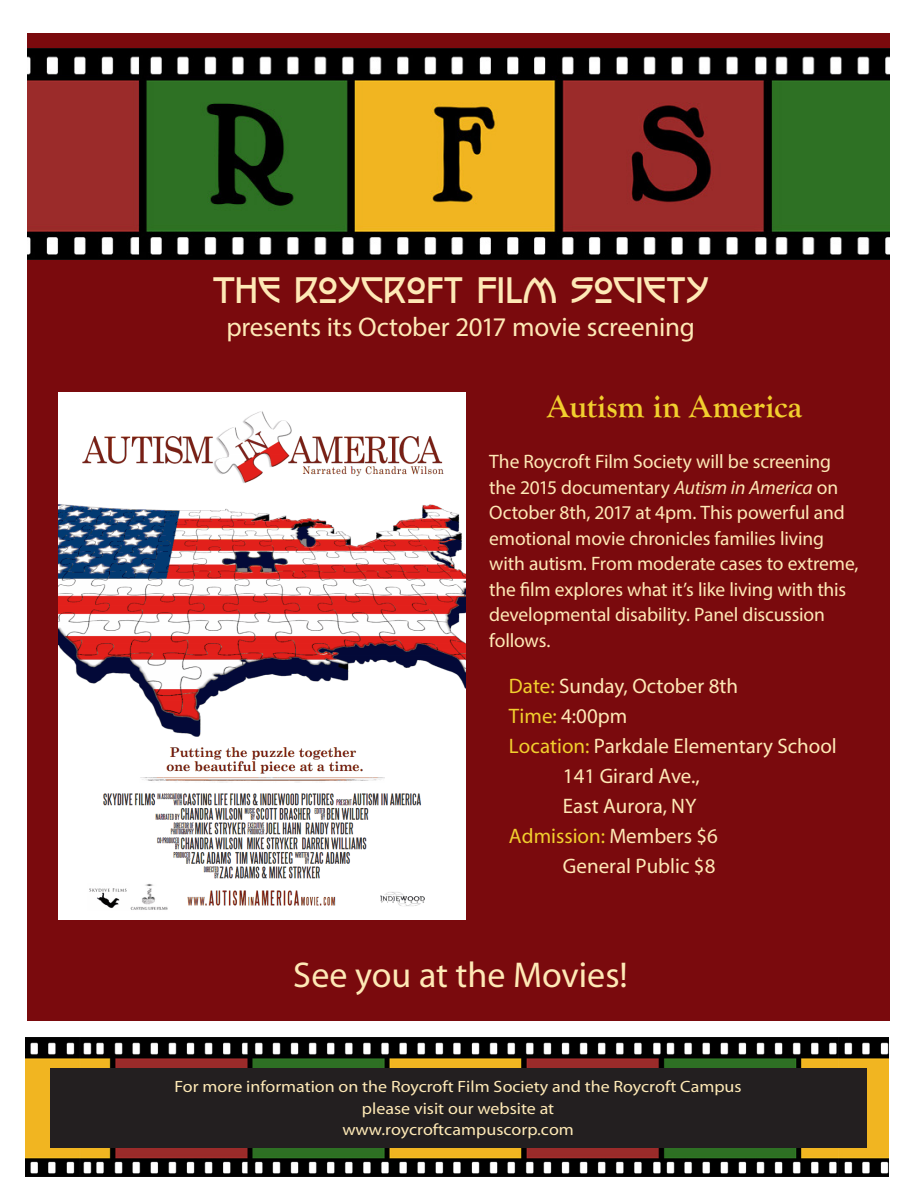
<style>
.page{position:relative;width:918px;height:1188px;background:#fff}
.page>*{position:absolute;margin:0;border:0;box-sizing:border-box;transform-origin:0 0}
.t1{font:36px "P22 Arts And Crafts";letter-spacing:-.01em;color:#fee9b6}
.t2{font:36px "Myriad MM 400 600";color:#fee9b6}
.t3{font:700 33px "Goudy Old Style T";letter-spacing:-.005em;color:#f1cf2e}
.t4{font:27px "Myriad Pro";letter-spacing:-.01em;color:#fee9b6}
.t5{font:21px "Myriad MM 400 600";color:#fee9b6}
.t6{font:21px "Myriad Pro";color:#fee9b6}
.t7{font:21px "Myriad MM 400 600";color:#f1cf2e}
.t8{font:19.5px/25.5px "Myriad Pro";letter-spacing:-.01em;color:#fee9b6}
.t9{font:16.35px "Myriad MM 400 600";color:#fee9b6;scale:1.1 1}
.s1{font-style:italic}
.s2{color:#f1cf2e}
.s3{color:#fee9b6}
</style>
<div class="page">
<div style="left:27px;top:33px;width:863px;height:988px;background:#7a0a0d"></div>
<img style="left:27px;top:49px;width:863px;height:211px">
<img style="left:26px;top:1038px;width:863px;height:139px">
<div style="left:50px;top:1068px;width:816px;height:80px;background:#231f20"></div>
<img style="left:58px;top:392px;width:408px;height:527px">
<p class="t1" style="left:212px;top:266px;width:498px">THE ROYCROFT FILM SOCIETY</p>
<p class="t4" style="left:226px;top:310px;width:470px">presents its October 2017 movie screening</p>
<p class="t3" style="left:547px;top:388px;width:256px">Autism in America</p>
<p class="t8" style="left:489px;top:449px;width:371px">The Roycroft Film Society will be screening the 2015 documentary <span class="s1">Autism in America</span> on October 8th, 2017 at 4pm. This powerful and emotional movie chronicles families living with autism. From moderate cases to extreme, the film explores what it’s like living with this developmental disability. Panel discussion follows.</p>
<p class="t6" style="left:509px;top:673px;width:231px"><span class="s2">Date:</span> Sunday, October 8th</p>
<p class="t5" style="left:509px;top:706px;width:120px"><span class="s2">Time:</span> 4:00pm</p>
<p class="t5" style="left:509px;top:736px;width:329px"><span class="s2">Location:</span> Parkdale Elementary School</p>
<p class="t5" style="left:563px;top:766px;width:138px">141 Girard Ave.,</p>
<p class="t5" style="left:563px;top:796px;width:135px">East Aurora, NY</p>
<p class="t7" style="left:509px;top:826px;width:211px">Admission: <span class="s3">Members $6</span></p>
<p class="t5" style="left:563px;top:856px;width:154px">General Public $8</p>
<p class="t2" style="left:293px;top:958px;width:336px">See you at the Movies!</p>
<p class="t9" style="left:175px;top:1079px;width:517px">For more information on the Roycroft Film Society and the Roycroft Campus</p>
<p class="t9" style="left:362px;top:1100px;width:176px">please visit our website at</p>
<p class="t9" style="left:342px;top:1122px;width:212px">www.roycroftcampuscorp.com</p>
</div>
